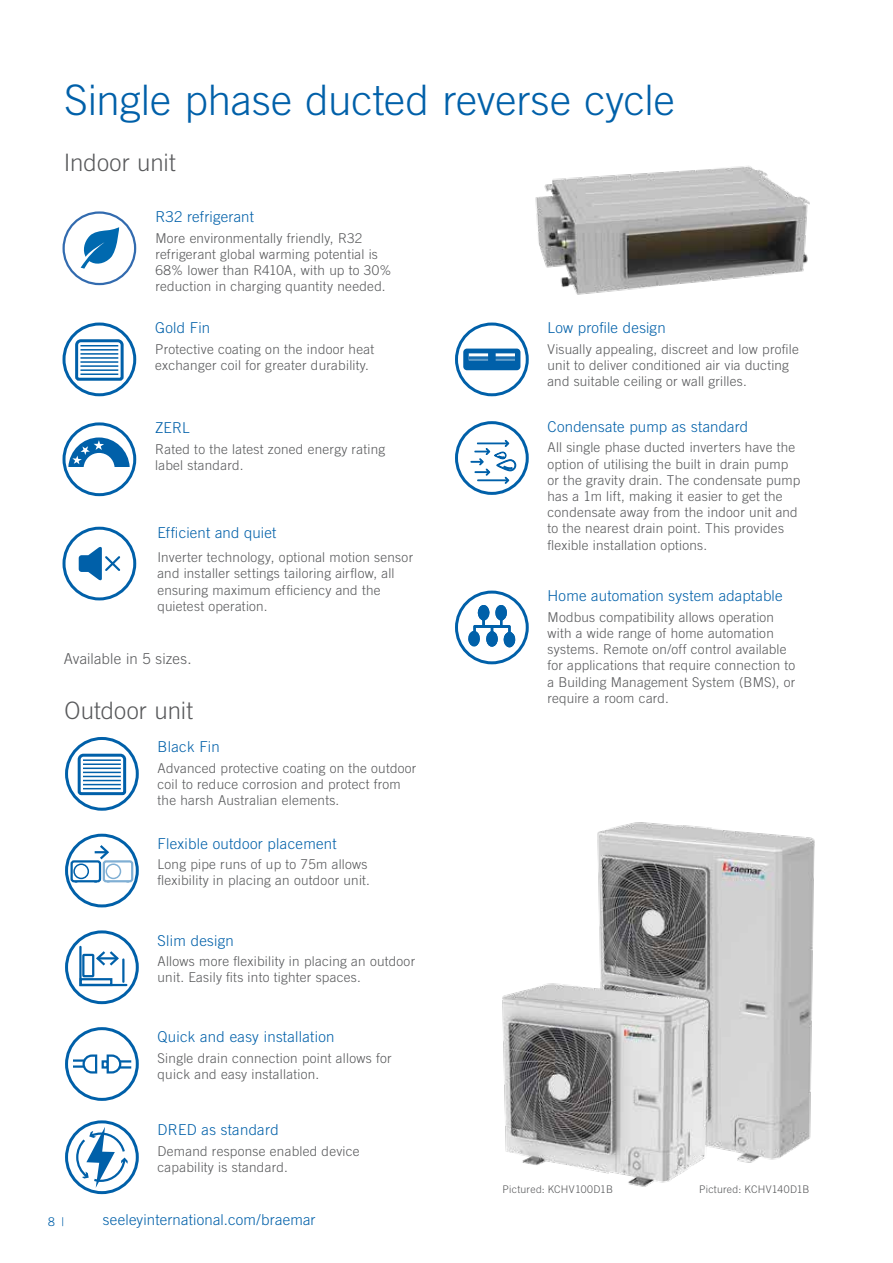
<style>
.page{position:relative;width:893px;height:1263px;background:#fff}
.page>*{position:absolute;margin:0;border:0;box-sizing:border-box;transform-origin:0 0}
.t1{font:300 42px "Trade Gothic LT Std";color:#0060a9}
.t2{font:300 24px "Trade Gothic LT Std";letter-spacing:.005em;color:#58595b}
.t3{font:300 15px "Trade Gothic LT Std";letter-spacing:.015em;color:#0060a9}
.t4{font:300 15px "Trade Gothic LT Std";letter-spacing:.01em;color:#58595b}
.t5{font:300 13.5px/16.2px "Trade Gothic LT Std";letter-spacing:.02em;color:#58595b}
.t6{font:300 12px "Trade Gothic LT Std";color:#0060a9}
.t7{font:300 10.5px "Trade Gothic LT Std";letter-spacing:.025em;color:#58595b}
</style>
<div class="page">
<div style="left:63px;top:527px;width:73px;height:73px;border:3px solid #0060a9;border-radius:50%"></div>
<svg style="left:79px;top:546px;width:42px;height:35px"></svg>
<div style="left:455px;top:322px;width:74px;height:74px;border:3px solid #0060a9;border-radius:50%"></div>
<svg style="left:463px;top:349px;width:57px;height:21px"></svg>
<hr style="left:469px;top:356px;width:46px;height:2px;background:#0060a9">
<hr style="left:469px;top:358px;width:46px;height:2px;background:#0060a9">
<div style="left:455px;top:591px;width:74px;height:73px;border:3px solid #0060a9;border-radius:50%"></div>
<svg style="left:467px;top:604px;width:49px;height:44px"></svg>
<img style="left:597px;top:822px;width:218px;height:341px">
<img style="left:535px;top:166px;width:275px;height:129px">
<div style="left:63px;top:211px;width:73px;height:74px;border:2px solid #326baf;border-radius:50%"></div>
<svg style="left:81px;top:227px;width:38px;height:42px"></svg>
<div style="left:63px;top:322px;width:73px;height:74px;border:3px solid #0060a9;border-radius:50%"></div>
<svg style="left:74px;top:339px;width:51px;height:43px"></svg>
<hr style="left:80px;top:345px;width:38px;height:1px;background:#0060a9">
<hr style="left:80px;top:349px;width:38px;height:2px;background:#0060a9">
<hr style="left:80px;top:353px;width:38px;height:2px;background:#0060a9">
<hr style="left:80px;top:357px;width:38px;height:2px;background:#0060a9">
<hr style="left:80px;top:361px;width:38px;height:2px;background:#0060a9">
<hr style="left:80px;top:365px;width:38px;height:2px;background:#0060a9">
<hr style="left:80px;top:369px;width:38px;height:2px;background:#0060a9">
<hr style="left:80px;top:373px;width:38px;height:2px;background:#0060a9">
<div style="left:65px;top:834px;width:74px;height:73px;border:3px solid #0060a9;border-radius:50%"></div>
<div style="left:71px;top:860px;width:30px;height:22px;border:2px solid #0060a9;border-radius:2px"></div>
<div style="left:73px;top:863px;width:16px;height:16px;border:2px solid #0060a9;border-radius:50%"></div>
<div style="left:103px;top:860px;width:30px;height:22px;border:2px solid #0060a9;border-radius:2px"></div>
<div style="left:106px;top:863px;width:15px;height:16px;border:2px solid #0060a9;border-radius:50%"></div>
<svg style="left:95px;top:845px;width:16px;height:17px"></svg>
<div style="left:65px;top:1027px;width:74px;height:74px;border:3px solid #0060a9;border-radius:50%"></div>
<div style="left:72px;top:1059px;width:19px;height:9px;border:2px solid #0060a9"></div>
<svg style="left:81px;top:1054px;width:51px;height:20px"></svg>
<div style="left:65px;top:930px;width:74px;height:74px;border:3px solid #0060a9;border-radius:50%"></div>
<svg style="left:79px;top:945px;width:50px;height:42px"></svg>
<hr style="left:122px;top:959px;width:3px;height:23px;background:#0060a9">
<div style="left:80px;top:978px;width:32px;height:8px;border:2px solid #0060a9"></div>
<div style="left:82px;top:954px;width:12px;height:23px;border:2px solid #0060a9"></div>
<div style="left:65px;top:1120px;width:74px;height:74px;border:3px solid #0060a9;border-radius:50%"></div>
<svg style="left:75px;top:1127px;width:53px;height:61px"></svg>
<div style="left:65px;top:737px;width:74px;height:74px;border:3px solid #0060a9;border-radius:50%"></div>
<svg style="left:76px;top:753px;width:52px;height:44px"></svg>
<hr style="left:83px;top:759px;width:38px;height:2px;background:#0060a9">
<hr style="left:83px;top:763px;width:38px;height:2px;background:#0060a9">
<hr style="left:83px;top:767px;width:38px;height:2px;background:#0060a9">
<hr style="left:83px;top:772px;width:38px;height:1px;background:#0060a9">
<hr style="left:83px;top:776px;width:38px;height:1px;background:#0060a9">
<hr style="left:83px;top:780px;width:38px;height:1px;background:#0060a9">
<hr style="left:83px;top:784px;width:38px;height:1px;background:#0060a9">
<hr style="left:83px;top:788px;width:38px;height:1px;background:#0060a9">
<div style="left:63px;top:422px;width:73px;height:74px;border:3px solid #0060a9;border-radius:50%"></div>
<svg style="left:68px;top:437px;width:62px;height:30px"></svg>
<div style="left:455px;top:421px;width:74px;height:74px;border:3px solid #0060a9;border-radius:50%"></div>
<svg style="left:470px;top:440px;width:46px;height:44px"></svg>
<img style="left:502px;top:975px;width:230px;height:212px">
<h1 class="t1" style="left:64px;top:76px;width:612px">Single phase ducted reverse cycle</h1>
<h2 class="t2" style="left:64px;top:148px;width:114px">Indoor unit</h2>
<p class="t3" style="left:155px;top:208px;width:100px">R32 refrigerant</p>
<p class="t5" style="left:155px;top:230px;width:238px">More environmentally friendly, R32 refrigerant global warming potential is 68% lower than R410A, with up to 30% reduction in charging quantity needed.</p>
<p class="t3" style="left:155px;top:319px;width:56px">Gold Fin</p>
<p class="t5" style="left:155px;top:341px;width:221px">Protective coating on the indoor heat exchanger coil for greater durability.</p>
<p class="t3" style="left:155px;top:419px;width:36px">ZERL</p>
<p class="t5" style="left:155px;top:441px;width:232px">Rated to the latest zoned energy rating label standard.</p>
<p class="t3" style="left:157px;top:523px;width:120px">Efficient and quiet</p>
<p class="t5" style="left:157px;top:549px;width:257px">Inverter technology, optional motion sensor and installer settings tailoring airflow, all ensuring maximum efficiency and the quietest operation.</p>
<p class="t4" style="left:64px;top:650px;width:129px">Available in 5 sizes.</p>
<h2 class="t2" style="left:64px;top:696px;width:130px">Outdoor unit</h2>
<p class="t3" style="left:158px;top:738px;width:64px">Black Fin</p>
<p class="t5" style="left:158px;top:759px;width:260px">Advanced protective coating on the outdoor coil to reduce corrosion and protect from the harsh Australian elements.</p>
<p class="t3" style="left:158px;top:834px;width:181px">Flexible outdoor placement</p>
<p class="t5" style="left:158px;top:856px;width:214px">Long pipe runs of up to 75m allows flexibility in placing an outdoor unit.</p>
<p class="t3" style="left:158px;top:931px;width:78px">Slim design</p>
<p class="t5" style="left:158px;top:953px;width:259px">Allows more flexibility in placing an outdoor unit. Easily fits into tighter spaces.</p>
<p class="t3" style="left:158px;top:1028px;width:178px">Quick and easy installation</p>
<p class="t5" style="left:158px;top:1049px;width:236px">Single drain connection point allows for quick and easy installation.</p>
<p class="t3" style="left:158px;top:1121px;width:123px">DRED as standard</p>
<p class="t5" style="left:158px;top:1143px;width:204px">Demand response enabled device capability is standard.</p>
<p class="t6" style="left:48px;top:1214px;width:18px">8 |</p>
<p class="t3" style="left:103px;top:1211px;width:214px">seeleyinternational.com/braemar</p>
<p class="t3" style="left:547px;top:319px;width:120px">Low profile design</p>
<p class="t5" style="left:547px;top:341px;width:253px">Visually appealing, discreet and low profile unit to deliver conditioned air via ducting and suitable ceiling or wall grilles.</p>
<p class="t3" style="left:547px;top:418px;width:202px">Condensate pump as standard</p>
<p class="t5" style="left:547px;top:439px;width:254px">All single phase ducted inverters have the option of utilising the built in drain pump or the gravity drain. The condensate pump has a 1m lift, making it easier to get the condensate away from the indoor unit and to the nearest drain point. This provides flexible installation options.</p>
<p class="t3" style="left:547px;top:587px;width:237px">Home automation system adaptable</p>
<p class="t5" style="left:547px;top:609px;width:249px">Modbus compatibility allows operation with a wide range of home automation systems. Remote on/off control available for applications that require connection to a Building Management System (BMS), or require a room card.</p>
<p class="t7" style="left:502px;top:1183px;width:112px">Pictured: KCHV100D1B</p>
<p class="t7" style="left:699px;top:1183px;width:112px">Pictured: KCHV140D1B</p>
</div>
